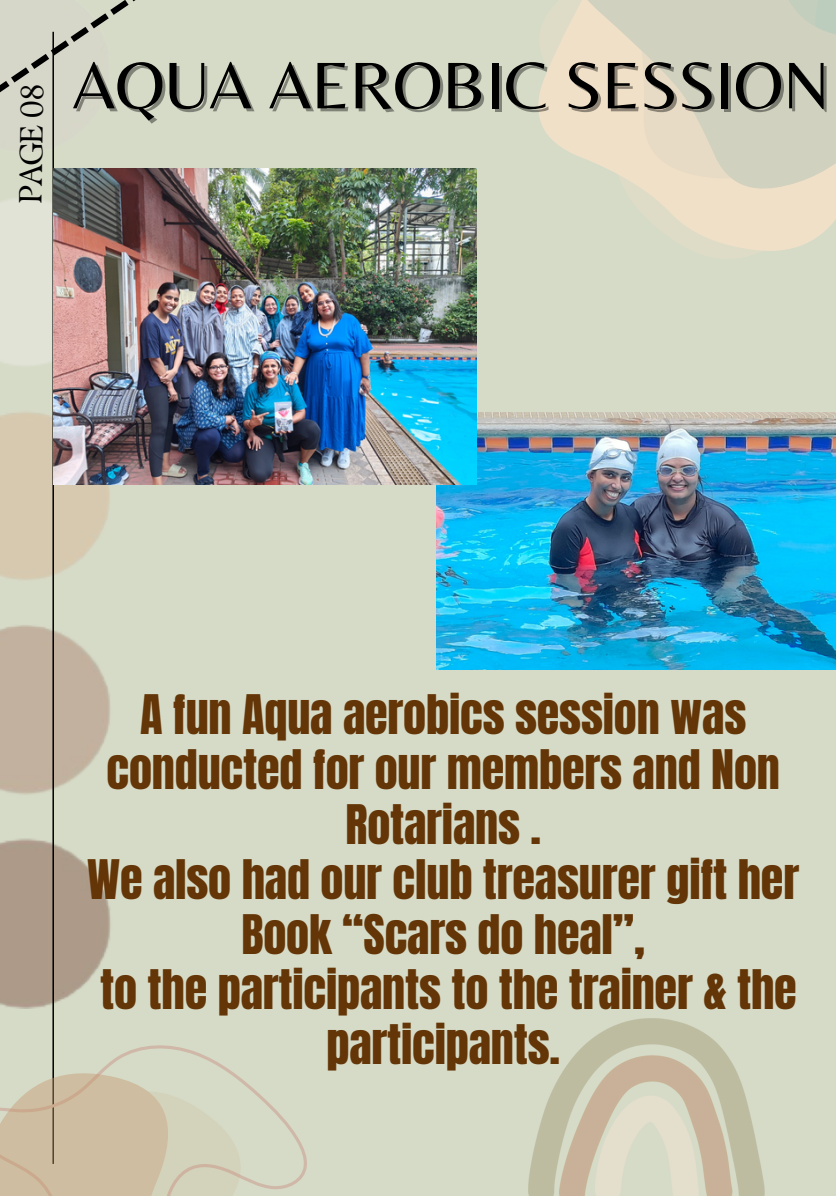
<style>
.page{position:relative;width:836px;height:1196px;background:#fff}
.page>*{position:absolute;margin:0;border:0;box-sizing:border-box;transform-origin:0 0}
.t1{font:68.4px "Belleza";letter-spacing:-.005em;color:#000}
.t2{font:46.4px/55px "Anton";letter-spacing:-.005em;color:#633507;text-align:center}
.t3{font:32px "TY Serif D";color:#000}
</style>
<div class="page">
<div style="left:0;top:0;width:836px;height:1195px;background:#d6dbc7"></div>
<img style="left:0;top:199px;width:111px;height:810px">
<hr style="left:52px;top:32px;width:2px;height:1131px;background:#000">
<svg style="left:0;top:0;width:136px;height:109px"></svg>
<svg style="left:52px;top:1042px;width:255px;height:147px"></svg>
<svg style="left:0;top:1065px;width:253px;height:130px"></svg>
<svg style="left:538px;top:42px;width:298px;height:209px"></svg>
<svg style="left:561px;top:0;width:275px;height:192px;fill:#f1e0c8"></svg>
<svg style="left:590px;top:0;width:246px;height:181px;fill:#d0d1be"></svg>
<img style="left:528px;top:1019px;width:236px;height:176px">
<img style="left:436px;top:413px;width:399px;height:256px">
<img style="left:53px;top:168px;width:423px;height:317px">
<p class="t3" style="left:11px;top:203px;width:121px;rotate:-89deg">PAGE 08</p>
<p class="t1" style="left:72px;top:45px;width:758px">AQUA AEROBIC SESSION</p>
<p class="t2" style="left:87px;top:688px;width:713px">A fun Aqua aerobics session was conducted for our members and Non<br>Rotarians .<br>We also had our club treasurer gift her<br>Book “Scars do heal”,<br>to the participants to the trainer &amp; the participants.</p>
</div>
